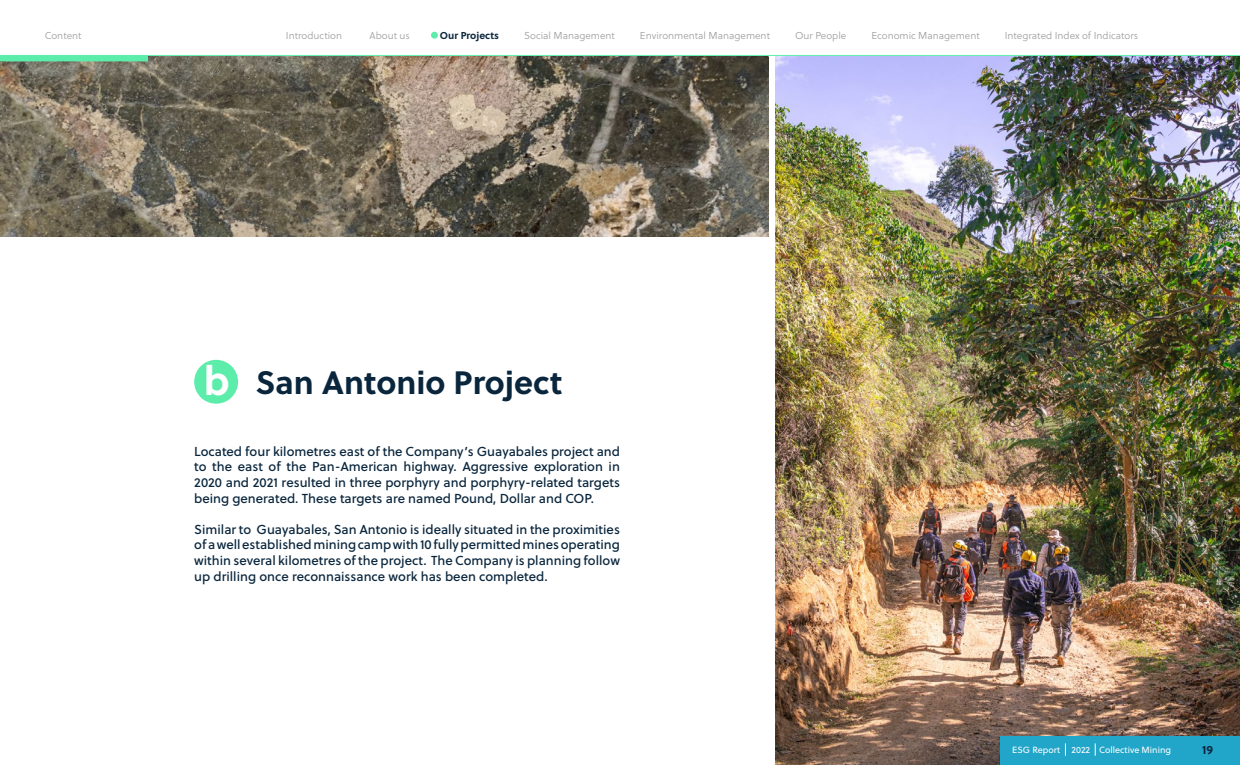
<style>
.page{position:relative;width:1240px;height:765px;background:#fff}
.page>*{position:absolute;margin:0;border:0;box-sizing:border-box;transform-origin:0 0}
.t1{font:700 32.4px "Soleil";color:#0a263d}
.t2{font:13px/15.6px "Soleil";color:#0a263d;text-align:justify}
.t3{font:700 12px "Soleil";color:#0a263d}
.t4{font:300 10px "Soleil";color:#9d9d9c}
.t5{font:700 10px "Soleil";color:#0a263d}
.t6{font:9px "Soleil";color:#fff}
.s1{font-size:40.2px;color:#fff}
</style>
<div class="page">
<img style="left:0;top:56px;width:769px;height:180px">
<div style="left:194px;top:360px;width:44px;height:44px;background:#5cedab;border-radius:50%"></div>
<img style="left:776px;top:56px;width:464px;height:709px">
<div style="left:1000px;top:736px;width:240px;height:29px;background:#21a6c9"></div>
<svg style="left:1065px;top:743px;width:1px;height:13px"></svg>
<svg style="left:1095px;top:743px;width:1px;height:13px"></svg>
<hr style="left:0;top:55px;width:1240px;height:1px;background:#5cedab">
<div style="left:0;top:55px;width:148px;height:6px;background:#5cedab"></div>
<div style="left:431px;top:32px;width:7px;height:7px;background:#5cedab;border-radius:50%"></div>
<p class="t4" style="left:45px;top:28px;width:38px">Content</p>
<p class="t4" style="left:286px;top:28px;width:58px">Introduction</p>
<p class="t4" style="left:370px;top:28px;width:42px">About us</p>
<p class="t5" style="left:440px;top:27px;width:61px">Our Projects</p>
<p class="t4" style="left:524px;top:28px;width:92px">Social Management</p>
<p class="t4" style="left:640px;top:28px;width:132px">Environmental Management</p>
<p class="t4" style="left:795px;top:28px;width:53px">Our People</p>
<p class="t4" style="left:871px;top:28px;width:110px">Economic Management</p>
<p class="t4" style="left:1005px;top:28px;width:135px">Integrated Index of Indicators</p>
<h1 class="t1" style="left:204px;top:357px;width:360px"><span class="s1">b</span> San Antonio Project</h1>
<p class="t2" style="left:194px;top:443px;width:427px">Located four kilometres east of the Company’s Guayabales project and to the east of the Pan-American highway. Aggressive exploration in 2020 and 2021 resulted in three porphyry and porphyry-related targets being generated. These targets are named Pound, Dollar and COP.</p>
<p class="t2" style="left:194px;top:521px;width:427px">Similar to Guayabales, San Antonio is ideally situated in the proximities of a well established mining camp with 10 fully permitted mines operating within several kilometres of the project. The Company is planning follow up drilling once reconnaissance work has been completed.</p>
<p class="t6" style="left:1012px;top:743px;width:49px">ESG Report</p>
<p class="t6" style="left:1071px;top:743px;width:101px">2022 Collective Mining</p>
<p class="t3" style="left:1202px;top:740px;width:12px">19</p>
</div>
